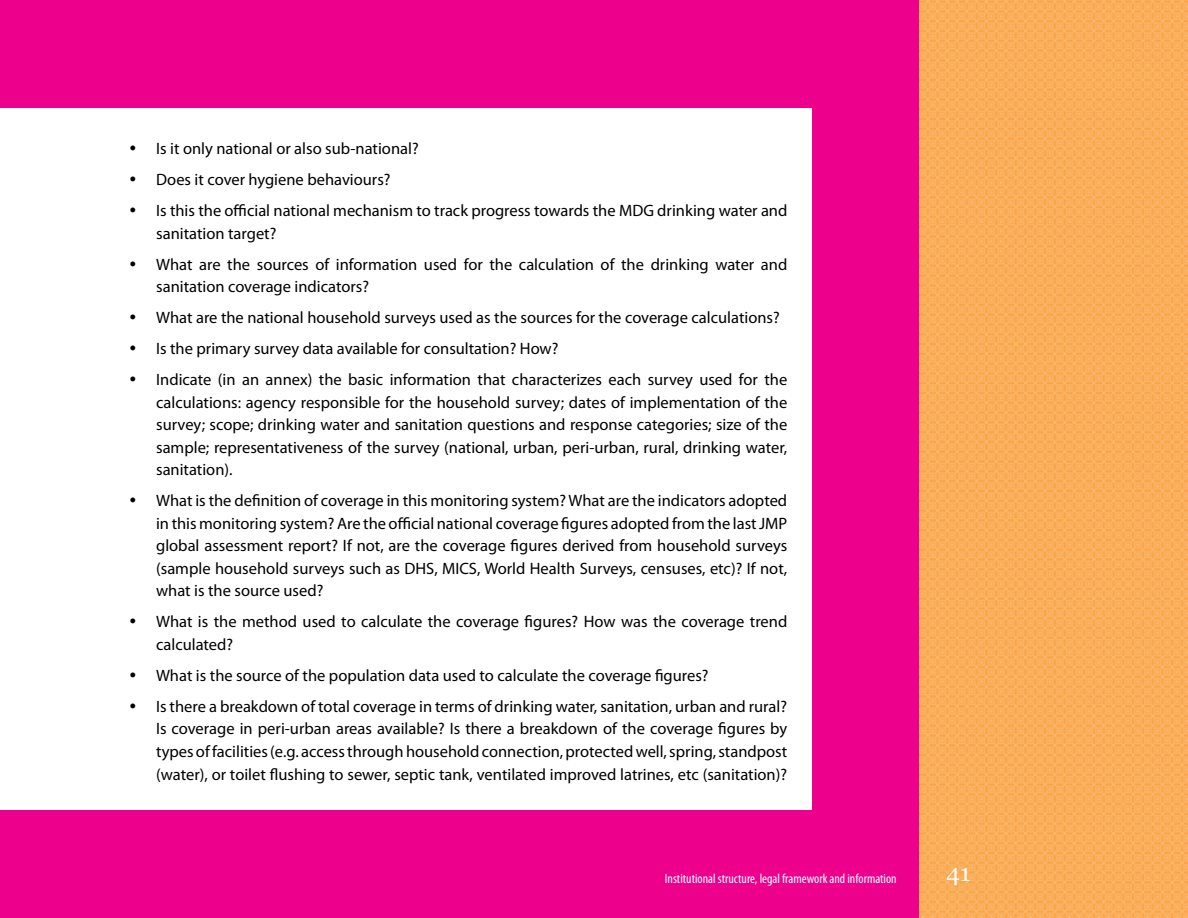
<style>
.page{position:relative;width:1188px;height:918px;background:#fff}
.page>*{position:absolute;margin:0;border:0;box-sizing:border-box;transform-origin:0 0}
.t1{font:24px "Georgia";color:#fff}
.t2{font:16.5px/22.5px "Myriad Pro";color:#000}
.t3{font:condensed 13.5px "Myriad Pro";color:#fff}
</style>
<div class="page">
<div style="left:0;top:0;width:919px;height:918px;background:#ec008c"></div>
<div style="left:0;top:108px;width:811px;height:702px;background:#fff"></div>
<img style="left:919px;top:0;width:269px;height:918px">
<p class="t2" style="left:156px;top:134px;width:633px;line-height:31px">Is it only national or also sub-national?<br>Does it cover hygiene behaviours?<br>Is this the official national mechanism to track progress towards the MDG drinking water and</p>
<p class="t2" style="left:156px;top:218px;width:633px;line-height:31px">sanitation target?<br>What are the sources of information used for the calculation of the drinking water and</p>
<p class="t2" style="left:156px;top:272px;width:633px;line-height:31px">sanitation coverage indicators?<br>What are the national household surveys used as the sources for the coverage calculations?<br>Is the primary survey data available for consultation? How?<br>Indicate (in an annex) the basic information that characterizes each survey used for the</p>
<p class="t2" style="left:156px;top:391px;width:633px;text-align:justify">calculations: agency responsible for the household survey; dates of implementation of the survey; scope; drinking water and sanitation questions and response categories; size of the sample; representativeness of the survey (national, urban, peri-urban, rural, drinking water, sanitation).</p>
<p class="t2" style="left:156px;top:490px;width:633px;text-align:justify">What is the definition of coverage in this monitoring system? What are the indicators adopted in this monitoring system? Are the official national coverage figures adopted from the last JMP global assessment report? If not, are the coverage figures derived from household surveys (sample household surveys such as DHS, MICS, World Health Surveys, censuses, etc)? If not, what is the source used?</p>
<p class="t2" style="left:156px;top:611px;width:633px">What is the method used to calculate the coverage figures? How was the coverage trend calculated?</p>
<p class="t2" style="left:156px;top:660px;width:633px;line-height:31px">What is the source of the population data used to calculate the coverage figures?<br>Is there a breakdown of total coverage in terms of drinking water, sanitation, urban and rural?</p>
<p class="t2" style="left:156px;top:718px;width:633px;text-align:justify">Is coverage in peri-urban areas available? Is there a breakdown of the coverage figures by types of facilities (e.g. access through household connection, protected well, spring, standpost (water), or toilet flushing to sewer, septic tank, ventilated improved latrines, etc (sanitation)?</p>
<p class="t3" style="left:665px;top:871px;width:233px">Institutional structure, legal framework and information</p>
<h1 class="t1" style="left:946px;top:859px;width:25px">41</h1>
</div>
